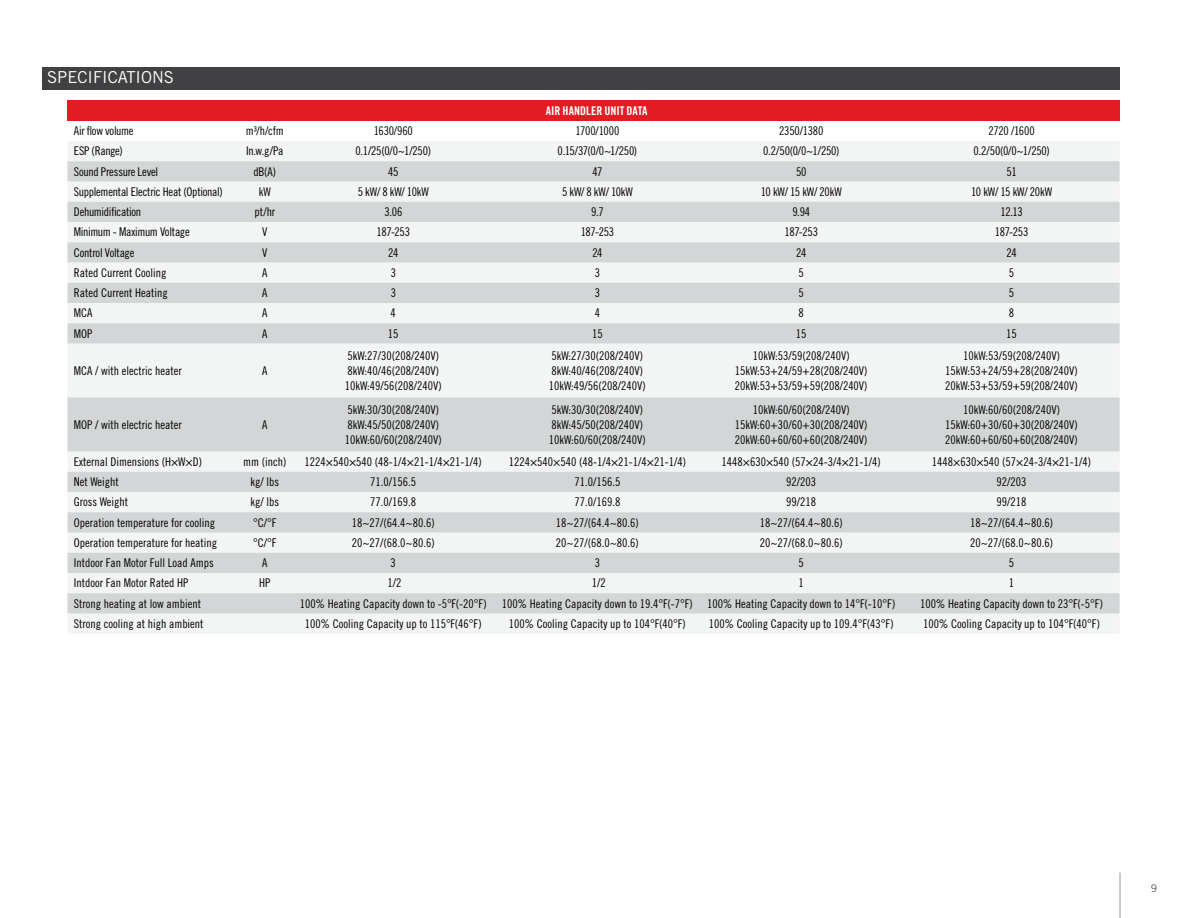
<style>
.page{position:relative;width:1188px;height:918px;background:#fff}
.page>*{position:absolute;margin:0;border:0;box-sizing:border-box;transform-origin:0 0}
.t1{font:16.5px "Trade Gothic LT Std";color:#fff}
.t2{font:12px/15px "Trade Gothic LT Std Cn 18";color:#000}
.t3{font:12px "Trade Gothic LT Std Cn 18";letter-spacing:-.02em;color:#000}
.t4{font:12px "Trade Gothic LT Std Cn 18";letter-spacing:-.035em;color:#000}
.t5{font:12px "Trade Gothic LT Std Cn 18";letter-spacing:-.025em;color:#000}
.t6{font:12px "Trade Gothic LT Std Bd Cn 20";color:#fff}
.t7{font:10.5px "Trade Gothic LT Std";color:#58595b}
</style>
<div class="page">
<hr style="left:1120px;top:873px;width:1px;height:45px;background:#939598">
<div style="left:68px;top:100px;width:1052px;height:21px;background:#e31b22"></div>
<div style="left:68px;top:141px;width:1051px;height:492px;background:#f3f4f4"></div>
<svg style="left:68px;top:161px;width:1052px;height:453px;fill:#d3d5d6"></svg>
<div style="left:42px;top:67px;width:1078px;height:23px;background:#414042"></div>
<h1 class="t1" style="left:47px;top:68px;width:128px">SPECIFICATIONS</h1>
<p class="t6" style="left:546px;top:103px;width:103px">AIR HANDLER UNIT DATA</p>
<p class="t3" style="left:74px;top:124px;width:61px">Air flow volume</p>
<p class="t2" style="left:246px;top:123px;width:39px">m³/h/cfm</p>
<p class="t2" style="left:374px;top:123px;width:41px">1630/960</p>
<p class="t3" style="left:576px;top:124px;width:45px">1700/1000</p>
<p class="t2" style="left:779px;top:123px;width:46px">2350/1380</p>
<p class="t5" style="left:989px;top:124px;width:48px">2720 /1600</p>
<p class="t5" style="left:74px;top:144px;width:51px">ESP (Range)</p>
<p class="t2" style="left:246px;top:144px;width:39px">In.w.g/Pa</p>
<p class="t2" style="left:356px;top:144px;width:77px">0.1/25(0/0~1/250)</p>
<p class="t2" style="left:558px;top:144px;width:81px">0.15/37(0/0~1/250)</p>
<p class="t2" style="left:763px;top:144px;width:78px">0.2/50(0/0~1/250)</p>
<p class="t2" style="left:973px;top:144px;width:78px">0.2/50(0/0~1/250)</p>
<p class="t3" style="left:74px;top:164px;width:86px">Sound Pressure Level</p>
<p class="t2" style="left:253px;top:164px;width:24px">dB(A)</p>
<p class="t2" style="left:388px;top:164px;width:12px">45</p>
<p class="t2" style="left:592px;top:164px;width:12px">47</p>
<p class="t2" style="left:796px;top:164px;width:12px">50</p>
<p class="t2" style="left:1007px;top:164px;width:12px">51</p>
<p class="t3" style="left:74px;top:185px;width:150px">Supplemental Electric Heat (Optional)</p>
<p class="t2" style="left:259px;top:184px;width:13px">kW</p>
<p class="t2" style="left:358px;top:184px;width:72px">5 kW/ 8 kW/ 10kW</p>
<p class="t2" style="left:562px;top:184px;width:72px">5 kW/ 8 kW/ 10kW</p>
<p class="t2" style="left:761px;top:184px;width:82px">10 kW/ 15 kW/ 20kW</p>
<p class="t2" style="left:971px;top:184px;width:82px">10 kW/ 15 kW/ 20kW</p>
<p class="t3" style="left:74px;top:205px;width:69px">Dehumidification</p>
<p class="t2" style="left:255px;top:204px;width:22px">pt/hr</p>
<p class="t2" style="left:384px;top:204px;width:19px">3.06</p>
<p class="t2" style="left:591px;top:204px;width:14px">9.7</p>
<p class="t2" style="left:792px;top:204px;width:19px">9.94</p>
<p class="t2" style="left:1000px;top:204px;width:24px">12.13</p>
<p class="t4" style="left:74px;top:225px;width:117px">Minimum - Maximum Voltage</p>
<p class="t2" style="left:262px;top:225px;width:7px">V</p>
<p class="t2" style="left:377px;top:225px;width:35px">187-253</p>
<p class="t2" style="left:581px;top:225px;width:35px">187-253</p>
<p class="t2" style="left:785px;top:225px;width:35px">187-253</p>
<p class="t2" style="left:995px;top:225px;width:35px">187-253</p>
<p class="t3" style="left:74px;top:245px;width:62px">Control Voltage</p>
<p class="t2" style="left:262px;top:245px;width:7px">V</p>
<p class="t2" style="left:388px;top:245px;width:12px">24</p>
<p class="t2" style="left:592px;top:245px;width:12px">24</p>
<p class="t2" style="left:796px;top:245px;width:12px">24</p>
<p class="t2" style="left:1007px;top:245px;width:12px">24</p>
<p class="t2" style="left:74px;top:265px;width:94px">Rated Current Cooling</p>
<p class="t2" style="left:262px;top:265px;width:7px">A</p>
<p class="t2" style="left:391px;top:265px;width:7px">3</p>
<p class="t2" style="left:595px;top:265px;width:7px">3</p>
<p class="t2" style="left:799px;top:265px;width:7px">5</p>
<p class="t2" style="left:1009px;top:265px;width:7px">5</p>
<p class="t2" style="left:74px;top:285px;width:95px">Rated Current Heating</p>
<p class="t2" style="left:262px;top:285px;width:7px">A</p>
<p class="t2" style="left:391px;top:285px;width:7px">3</p>
<p class="t2" style="left:595px;top:285px;width:7px">3</p>
<p class="t2" style="left:799px;top:285px;width:7px">5</p>
<p class="t2" style="left:1009px;top:285px;width:7px">5</p>
<p class="t2" style="left:74px;top:305px;width:20px">MCA</p>
<p class="t2" style="left:262px;top:305px;width:7px">A</p>
<p class="t2" style="left:391px;top:305px;width:7px">4</p>
<p class="t2" style="left:595px;top:305px;width:7px">4</p>
<p class="t2" style="left:799px;top:305px;width:7px">8</p>
<p class="t2" style="left:1009px;top:305px;width:7px">8</p>
<p class="t2" style="left:74px;top:326px;width:20px">MOP</p>
<p class="t2" style="left:262px;top:326px;width:7px">A</p>
<p class="t2" style="left:388px;top:326px;width:12px">15</p>
<p class="t2" style="left:592px;top:326px;width:12px">15</p>
<p class="t2" style="left:796px;top:326px;width:12px">15</p>
<p class="t2" style="left:1006px;top:326px;width:12px">15</p>
<p class="t2" style="left:74px;top:363px;width:109px">MCA / with electric heater</p>
<p class="t2" style="left:262px;top:363px;width:7px">A</p>
<p class="t2" style="left:345px;top:348px;width:99px">5kW:27/30(208/240V)<br>8kW:40/46(208/240V)<br>10kW:49/56(208/240V)</p>
<p class="t2" style="left:549px;top:348px;width:99px">5kW:27/30(208/240V)<br>8kW:40/46(208/240V)<br>10kW:49/56(208/240V)</p>
<p class="t2" style="left:735px;top:348px;width:134px;text-align:center">10kW:53/59(208/240V)<br>15kW:53+24/59+28(208/240V)<br>20kW:53+53/59+59(208/240V)</p>
<p class="t2" style="left:945px;top:348px;width:134px;text-align:center">10kW:53/59(208/240V)<br>15kW:53+24/59+28(208/240V)<br>20kW:53+53/59+59(208/240V)</p>
<p class="t2" style="left:74px;top:417px;width:109px">MOP / with electric heater</p>
<p class="t2" style="left:262px;top:417px;width:7px">A</p>
<p class="t2" style="left:345px;top:402px;width:99px">5kW:30/30(208/240V)<br>8kW:45/50(208/240V)<br>10kW:60/60(208/240V)</p>
<p class="t2" style="left:549px;top:402px;width:99px">5kW:30/30(208/240V)<br>8kW:45/50(208/240V)<br>10kW:60/60(208/240V)</p>
<p class="t2" style="left:735px;top:402px;width:134px;text-align:center">10kW:60/60(208/240V)<br>15kW:60+30/60+30(208/240V)<br>20kW:60+60/60+60(208/240V)</p>
<p class="t2" style="left:945px;top:402px;width:134px;text-align:center">10kW:60/60(208/240V)<br>15kW:60+30/60+30(208/240V)<br>20kW:60+60/60+60(208/240V)</p>
<p class="t2" style="left:74px;top:454px;width:130px">External Dimensions (H×W×D)</p>
<p class="t2" style="left:243px;top:454px;width:45px">mm (inch)</p>
<p class="t2" style="left:305px;top:454px;width:179px">1224×540×540 (48-1/4×21-1/4×21-1/4)</p>
<p class="t2" style="left:509px;top:454px;width:179px">1224×540×540 (48-1/4×21-1/4×21-1/4)</p>
<p class="t2" style="left:722px;top:454px;width:161px">1448×630×540 (57×24-3/4×21-1/4)</p>
<p class="t2" style="left:932px;top:454px;width:161px">1448×630×540 (57×24-3/4×21-1/4)</p>
<p class="t2" style="left:74px;top:474px;width:47px">Net Weight</p>
<p class="t2" style="left:250px;top:474px;width:30px">kg/ lbs</p>
<p class="t2" style="left:370px;top:474px;width:47px">71.0/156.5</p>
<p class="t2" style="left:574px;top:474px;width:47px">71.0/156.5</p>
<p class="t2" style="left:786px;top:474px;width:31px">92/203</p>
<p class="t2" style="left:997px;top:474px;width:31px">92/203</p>
<p class="t2" style="left:74px;top:494px;width:56px">Gross Weight</p>
<p class="t2" style="left:250px;top:494px;width:30px">kg/ lbs</p>
<p class="t2" style="left:370px;top:494px;width:47px">77.0/169.8</p>
<p class="t2" style="left:574px;top:494px;width:47px">77.0/169.8</p>
<p class="t2" style="left:786px;top:494px;width:31px">99/218</p>
<p class="t2" style="left:997px;top:494px;width:31px">99/218</p>
<p class="t2" style="left:74px;top:515px;width:143px">Operation temperature for cooling</p>
<p class="t2" style="left:253px;top:515px;width:25px">°C/°F</p>
<p class="t2" style="left:352px;top:515px;width:85px">18~27/(64.4~80.6)</p>
<p class="t2" style="left:556px;top:515px;width:85px">18~27/(64.4~80.6)</p>
<p class="t2" style="left:760px;top:515px;width:85px">18~27/(64.4~80.6)</p>
<p class="t2" style="left:970px;top:515px;width:85px">18~27/(64.4~80.6)</p>
<p class="t2" style="left:74px;top:535px;width:145px">Operation temperature for heating</p>
<p class="t2" style="left:253px;top:535px;width:25px">°C/°F</p>
<p class="t2" style="left:352px;top:535px;width:85px">20~27/(68.0~80.6)</p>
<p class="t2" style="left:556px;top:535px;width:85px">20~27/(68.0~80.6)</p>
<p class="t2" style="left:760px;top:535px;width:85px">20~27/(68.0~80.6)</p>
<p class="t2" style="left:970px;top:535px;width:85px">20~27/(68.0~80.6)</p>
<p class="t2" style="left:74px;top:555px;width:141px">Intdoor Fan Motor Full Load Amps</p>
<p class="t2" style="left:262px;top:555px;width:7px">A</p>
<p class="t2" style="left:391px;top:555px;width:7px">3</p>
<p class="t2" style="left:595px;top:555px;width:7px">3</p>
<p class="t2" style="left:799px;top:555px;width:7px">5</p>
<p class="t2" style="left:1009px;top:555px;width:7px">5</p>
<p class="t2" style="left:74px;top:575px;width:116px">Intdoor Fan Motor Rated HP</p>
<p class="t2" style="left:259px;top:575px;width:13px">HP</p>
<p class="t2" style="left:388px;top:575px;width:15px">1/2</p>
<p class="t2" style="left:592px;top:575px;width:15px">1/2</p>
<p class="t2" style="left:799px;top:575px;width:7px">1</p>
<p class="t2" style="left:1009px;top:575px;width:7px">1</p>
<p class="t2" style="left:74px;top:596px;width:129px">Strong heating at low ambient</p>
<p class="t2" style="left:300px;top:596px;width:189px">100% Heating Capacity down to -5°F(-20°F)</p>
<p class="t2" style="left:502px;top:596px;width:395px">100% Heating Capacity down to 19.4°F(-7°F) 100% Heating Capacity down to 14°F(-10°F)</p>
<p class="t2" style="left:920px;top:596px;width:185px">100% Heating Capacity down to 23°F(-5°F)</p>
<p class="t2" style="left:74px;top:616px;width:131px">Strong cooling at high ambient</p>
<p class="t2" style="left:305px;top:616px;width:179px">100% Cooling Capacity up to 115°F(46°F)</p>
<p class="t2" style="left:509px;top:616px;width:179px">100% Cooling Capacity up to 104°F(40°F)</p>
<p class="t2" style="left:709px;top:616px;width:186px">100% Cooling Capacity up to 109.4°F(43°F)</p>
<p class="t2" style="left:923px;top:616px;width:179px">100% Cooling Capacity up to 104°F(40°F)</p>
<p class="t7" style="left:1151px;top:882px;width:8px">9</p>
</div>
